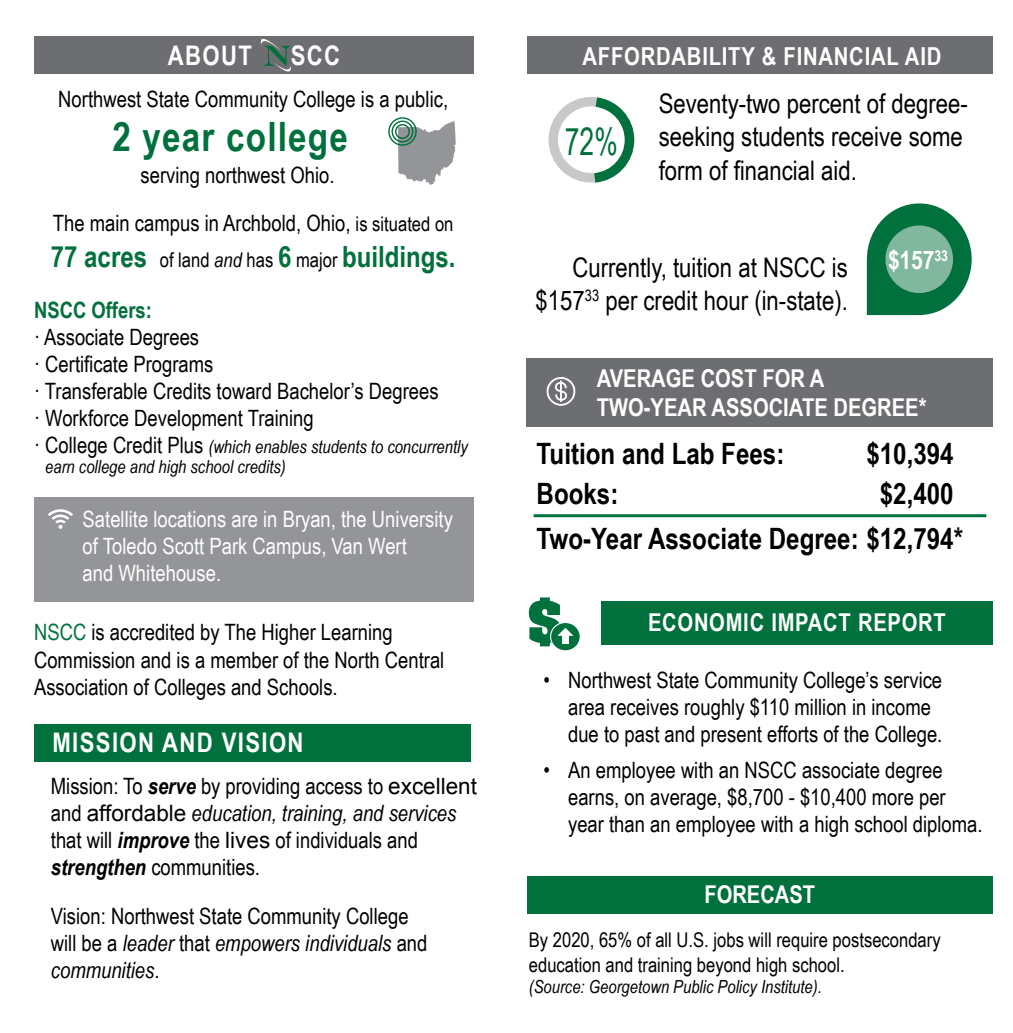
<style>
.page{position:relative;width:1013px;height:1033px;background:#fff}
.page>*{position:absolute;margin:0;border:0;box-sizing:border-box;transform-origin:0 0}
.t1{font:700 40.5px "Arial Narrow";letter-spacing:.03em;color:#00703c}
.t2{font:37.8px "Arial Narrow";color:#00703c;scale:.85 1}
.t3{font:700 29.47px/45px "Arial Narrow";color:#000}
.t4{font:700 29.25px "Arial Narrow";color:#00703c}
.t5{font:27px/33.8px "Arial Narrow";color:#000}
.t6{font:700 27px "Arial Narrow";letter-spacing:.05em;color:#fff}
.t7{font:700 25.65px "Arial Narrow";color:#fff}
.t8{font:700 24.75px "Arial Narrow";letter-spacing:.03em;color:#fff}
.t9{font:700 24.53px/29.5px "Arial Narrow";color:#fff}
.t10{font:700 24.53px "Arial Narrow";letter-spacing:.03em;color:#fff}
.t11{font:22.5px/27px "Arial Narrow";color:#000}
.t12{font:22.5px/27px "Arial Narrow";color:#fff}
.t13{font:700 22.5px "Arial Narrow";color:#00703c}
.t14{font:20.25px/24.3px "Arial Narrow";color:#000}
.t15{font:italic 18px/20.2px "Arial Narrow";color:#000}
.s1{font-size:20.25px}
.s2{font-weight:400;font-size:20.25px;color:#000}
.s3{font-weight:400;font-style:italic;font-size:20.25px;color:#000}
.s4{font-style:normal;font-size:22.5px}
.s5{color:#00703c}
.s6{font-weight:700;font-style:italic}
.s7{font-family:"Arial"}
.s8{font-style:italic}
</style>
<div class="page">
<div style="left:34px;top:724px;width:436px;height:37px;background:#00703c"></div>
<div style="left:34px;top:497px;width:440px;height:104px;background:#939598"></div>
<div style="left:34px;top:37px;width:440px;height:37px;background:#6d6e71"></div>
<svg style="left:258px;top:36px;width:34px;height:36px"></svg>
<svg style="left:398px;top:121px;width:58px;height:64px"></svg>
<div style="left:388px;top:117px;width:29px;height:29px;border:1px solid #00703c;border-radius:50%"></div>
<div style="left:391px;top:121px;width:22px;height:21px;border:1px solid #00703c;border-radius:50%"></div>
<div style="left:395px;top:124px;width:15px;height:15px;border:1px solid #00703c;border-radius:50%"></div>
<svg style="left:48px;top:509px;width:25px;height:20px"></svg>
<div style="left:526px;top:358px;width:467px;height:69px;background:#6d6e71"></div>
<div style="left:526px;top:37px;width:466px;height:37px;background:#6d6e71"></div>
<svg style="left:866px;top:203px;width:105px;height:112px"></svg>
<div style="left:885px;top:225px;width:68px;height:68px;background:#80b79e;border-radius:50%"></div>
<svg style="left:553px;top:102px;width:76px;height:76px"></svg>
<div style="left:548px;top:97px;width:86px;height:86px;border:9px solid #c7c8ca;border-radius:50%"></div>
<svg style="left:584px;top:97px;width:51px;height:86px"></svg>
<hr style="left:533px;top:514px;width:453px;height:3px;background:#00703c">
<svg style="left:546px;top:377px;width:30px;height:29px"></svg>
<div style="left:527px;top:876px;width:465px;height:37px;background:#00703c"></div>
<div style="left:601px;top:601px;width:391px;height:44px;background:#00703c"></div>
<svg style="left:550px;top:622px;width:30px;height:29px"></svg>
<div style="left:550px;top:622px;width:31px;height:29px;border:1px solid #fff;border-radius:50%"></div>
<svg style="left:529px;top:597px;width:44px;height:49px"></svg>
<div style="left:562px;top:634px;width:7px;height:10px;background:#fff"></div>
<p class="t6" style="left:168px;top:35px;width:86px">ABOUT</p>
<p class="t6" style="left:291px;top:35px;width:51px">SCC</p>
<p class="t11" style="left:58px;top:85px;width:391px">Northwest State Community College is a public,</p>
<h1 class="t1" style="left:112px;top:106px;width:237px">2 year college</h1>
<p class="t11" style="left:141px;top:160px;width:195px">serving northwest Ohio.</p>
<p class="t11" style="left:53px;top:209px;width:402px">The main campus in Archbold, Ohio, <span class="s1">is situated on</span></p>
<h3 class="t4" style="left:51px;top:234px;width:406px">77 acres <span class="s2">of land</span> <span class="s3">and</span> <span class="s2">has</span> 6 <span class="s2">major</span> buildings.</h3>
<p class="t13" style="left:34px;top:293px;width:119px">NSCC Offers:</p>
<p class="t11" style="left:34px;top:323px;width:406px">· Associate Degrees<br>· Certificate Programs<br>· Transferable Credits toward Bachelor’s Degrees · Workforce Development Training</p>
<p class="t15" style="left:45px;top:436px;width:424px;text-indent:-11px"><span class="s4">· College Credit Plus</span> (which enables students to concurrently earn college and high school credits)</p>
<p class="t12" style="left:83px;top:505px;width:372px">Satellite locations are in Bryan, the University of Toledo Scott Park Campus, Van Wert<br>and Whitehouse.</p>
<p class="t11" style="left:34px;top:618px;width:412px"><span class="s5">NSCC</span> is accredited by The Higher Learning<br>Commission and is a member of the North Central<br>Association of Colleges and Schools.</p>
<p class="t6" style="left:52px;top:722px;width:252px">MISSION AND VISION</p>
<p class="t11" style="left:51px;top:771px;width:428px">Mission: To <span class="s6">serve</span> by providing access to <span class="s7">excellent </span>and <span class="s7">affordable</span> <span class="s8">education, training, and services </span>that will <span class="s6">improve</span> the <span class="s7">lives</span> of individuals and <span class="s6">strengthen</span> communities.</p>
<p class="t11" style="left:51px;top:902px;width:378px">Vision: Northwest State Community College will be a <span class="s8">leader</span> that <span class="s8">empowers individuals</span> and <span class="s8">communities</span>.</p>
<p class="t8" style="left:582px;top:37px;width:360px">AFFORDABILITY &amp; FINANCIAL AID</p>
<p class="t5" style="left:658px;top:85px;width:310px">Seventy-two percent of degree&shy;seeking students receive some form of financial aid.</p>
<h2 class="t2" style="left:565px;top:114px;width:64px">72%</h2>
<p class="t5" style="left:535px;top:249px;width:314px;text-align:right">Currently, tuition at NSCC is $157<sup>33</sup> per credit hour (in-state).</p>
<p class="t7" style="left:888px;top:241px;width:61px">$157<sup>33</sup></p>
<p class="t9" style="left:596px;top:362px;width:331px">AVERAGE COST FOR A<br>TWO-YEAR ASSOCIATE DEGREE*</p>
<h3 class="t3" style="left:536px;top:430px;width:249px">Tuition and Lab Fees:</h3>
<h3 class="t3" style="left:866px;top:430px;width:89px">$10,394</h3>
<h3 class="t3" style="left:536px;top:470px;width:83px">Books:</h3>
<h3 class="t3" style="left:536px;top:470px;width:428px;text-indent:343px">$2,400<br>Two-Year Associate Degree: $12,794*</h3>
<p class="t10" style="left:648px;top:604px;width:299px">ECONOMIC IMPACT REPORT</p>
<p class="t11" style="left:568px;top:666px;width:376px;text-indent:-25px">• Northwest State Community College’s service area receives roughly $110 million in income due to past and present efforts of the College.</p>
<p class="t11" style="left:568px;top:756px;width:416px;text-indent:-25px">• An employee with an NSCC associate degree earns, on average, $8,700 - $10,400 more per year than an employee with a high school diploma.</p>
<p class="t9" style="left:704px;top:879px;width:112px">FORECAST</p>
<p class="t14" style="left:529px;top:927px;width:413px">By 2020, 65% of all U.S. jobs will require postsecondary education and training beyond high school.</p>
<p class="t15" style="left:529px;top:976px;width:294px">(Source: Georgetown Public Policy Institute).</p>
</div>
